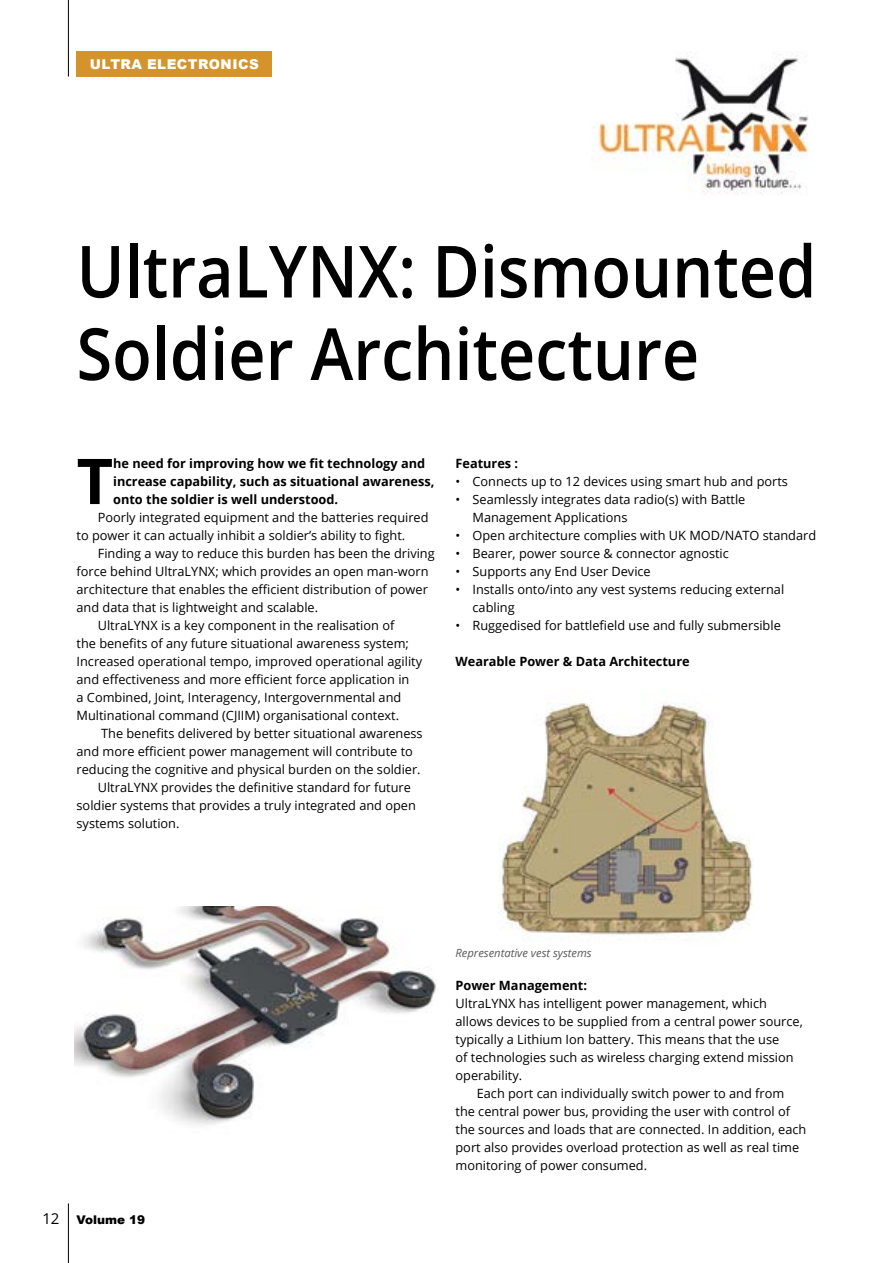
<style>
.page{position:relative;width:893px;height:1263px;background:#fff}
.page>*{position:absolute;margin:0;border:0;box-sizing:border-box;transform-origin:0 0}
.t1{font:600 72px/82.5px "Open Sans";color:#000;scale:.9 1}
.t2{font:700 63.15px "Open Sans";color:#000}
.t3{font:900 13.5px "Arial";letter-spacing:.035em;color:#fff}
.t4{font:12.75px/18px "Open Sans";color:#000}
.t5{font:700 12.75px/18px "Open Sans";color:#000}
.t6{font:900 12px "Arial";color:#000}
.t7{font:italic 11.25px "Open Sans";color:#58595b}
.s1{font-family:"Open Sans";font-weight:400;font-size:15px}
</style>
<div class="page">
<img style="left:597px;top:53px;width:212px;height:142px">
<hr style="left:68px;top:0;width:1px;height:77px;background:#000">
<div style="left:77px;top:51px;width:195px;height:26px;background:#d5942b"></div>
<hr style="left:68px;top:1203px;width:1px;height:60px;background:#000">
<img style="left:74px;top:907px;width:362px;height:218px">
<img style="left:498px;top:702px;width:255px;height:233px">
<p class="t3" style="left:90px;top:54px;width:170px">ULTRA ELECTRONICS</p>
<h1 class="t1" style="left:77px;top:229px;width:824px">UltraLYNX: Dismounted<br>Soldier Architecture</h1>
<h2 class="t2" style="left:77px;top:436px;width:38px">T</h2>
<p class="t5" style="left:113px;top:454px;width:323px">he need for improving how we fit technology and increase capability, such as situational awareness, onto the soldier is well understood.</p>
<p class="t4" style="left:77px;top:508px;width:354px;text-indent:21px">Poorly integrated equipment and the batteries required to power it can actually inhibit a soldier’s ability to fight.</p>
<p class="t4" style="left:98px;top:544px;width:338px">Finding a way to reduce this burden has been the driving</p>
<p class="t4" style="left:77px;top:562px;width:353px">force behind UltraLYNX; which provides an open man-worn</p>
<p class="t4" style="left:77px;top:580px;width:353px">architecture that enables the efficient distribution of power</p>
<p class="t4" style="left:77px;top:598px;width:243px">and data that is lightweight and scalable.</p>
<p class="t4" style="left:98px;top:616px;width:298px">UltraLYNX is a key component in the realisation of</p>
<p class="t4" style="left:77px;top:634px;width:334px">the benefits of any future situational awareness system;</p>
<p class="t4" style="left:77px;top:652px;width:347px">Increased operational tempo, improved operational agility</p>
<p class="t4" style="left:77px;top:670px;width:334px">and effectiveness and more efficient force application in</p>
<p class="t4" style="left:77px;top:688px;width:326px">a Combined, Joint, Interagency, Intergovernmental and</p>
<p class="t4" style="left:77px;top:706px;width:324px">Multinational command (CJIIM) organisational context.</p>
<p class="t4" style="left:101px;top:724px;width:323px">The benefits delivered by better situational awareness</p>
<p class="t4" style="left:77px;top:742px;width:338px">and more efficient power management will contribute to</p>
<p class="t4" style="left:77px;top:760px;width:346px">reducing the cognitive and physical burden on the soldier.</p>
<p class="t4" style="left:98px;top:778px;width:315px">UltraLYNX provides the definitive standard for future</p>
<p class="t4" style="left:77px;top:796px;width:341px">soldier systems that provides a truly integrated and open</p>
<p class="t4" style="left:77px;top:814px;width:104px">systems solution.</p>
<p class="t5" style="left:455px;top:454px;width:64px">Features :</p>
<p class="t4" style="left:455px;top:472px;width:334px">• Connects up to 12 devices using smart hub and ports</p>
<p class="t4" style="left:472px;top:490px;width:274px;text-indent:-17px">• Seamlessly integrates data radio(s) with Battle<br>Management Applications</p>
<p class="t4" style="left:455px;top:526px;width:362px">• Open architecture complies with UK MOD/NATO standard</p>
<p class="t4" style="left:455px;top:544px;width:275px">• Bearer, power source &amp; connector agnostic</p>
<p class="t4" style="left:455px;top:562px;width:197px">• Supports any End User Device</p>
<p class="t4" style="left:472px;top:580px;width:313px;text-indent:-17px">• Installs onto/into any vest systems reducing external cabling</p>
<p class="t4" style="left:455px;top:616px;width:327px">• Ruggedised for battlefield use and fully submersible</p>
<p class="t5" style="left:455px;top:652px;width:236px">Wearable Power &amp; Data Architecture</p>
<p class="t6" style="left:42px;top:1211px;width:104px"><span class="s1">12</span> Volume 19</p>
<p class="t7" style="left:455px;top:945px;width:138px">Representative vest systems</p>
<p class="t5" style="left:455px;top:976px;width:133px">Power Management:</p>
<p class="t4" style="left:455px;top:994px;width:349px">UltraLYNX has intelligent power management, which allows devices to be supplied from a central power source, typically a Lithium Ion battery. This means that the use<br>of technologies such as wireless charging extend mission operability.</p>
<p class="t4" style="left:455px;top:1084px;width:352px;text-indent:21px">Each port can individually switch power to and from the central power bus, providing the user with control of the sources and loads that are connected. In addition, each port also provides overload protection as well as real time monitoring of power consumed.</p>
</div>
